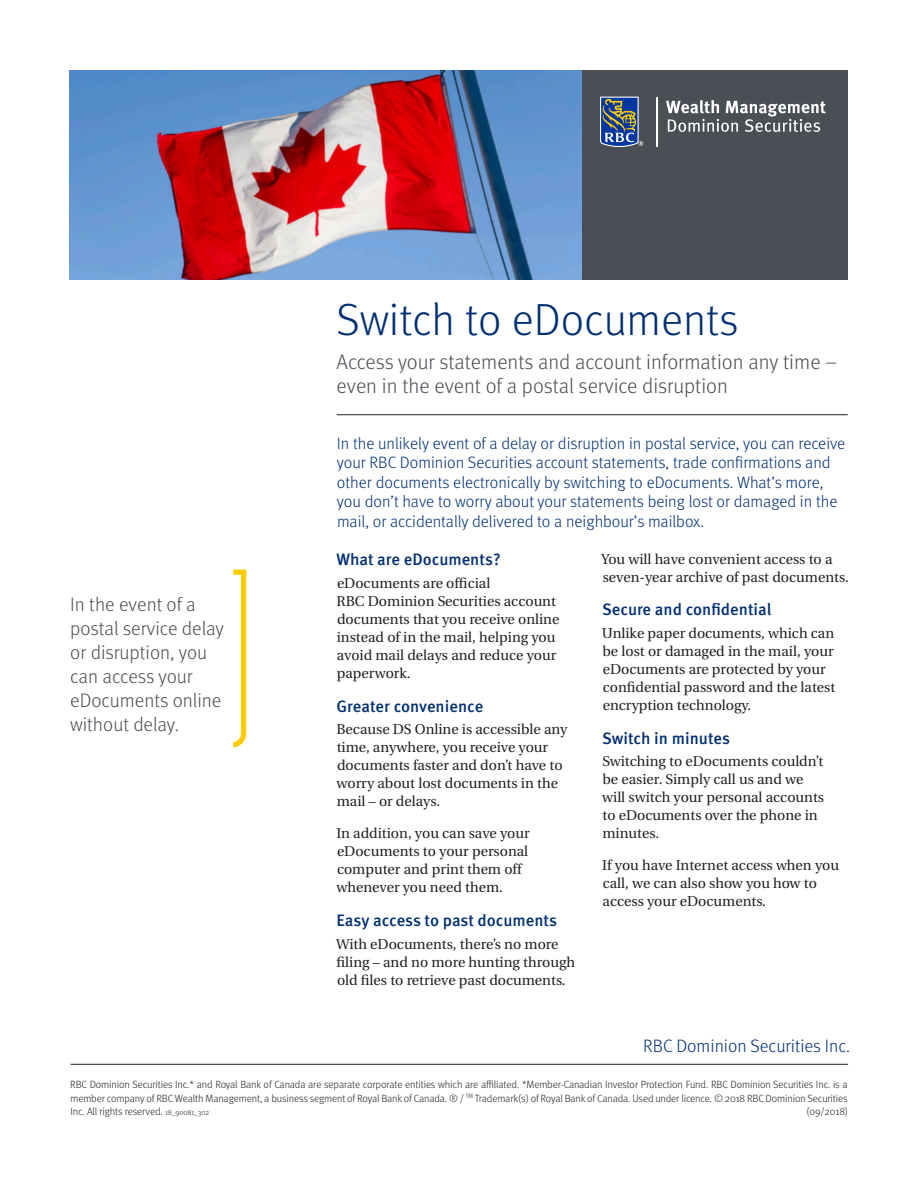
<style>
.page{position:relative;width:918px;height:1188px;background:#fff}
.page>*{position:absolute;margin:0;border:0;box-sizing:border-box;transform-origin:0 0}
._1-Main_Title{font:300 45px "Meta OT";color:#002f73}
._2-Subtitle{font:300 21px/24px "Meta OT";color:#4a4f55}
._8-Callout_Page_1{font:300 19.5px/24px "Meta OT";color:#4a4f55}
.t1{font:300 18px "Meta OT";color:#002f73}
.t2{font:300 16.5px/19.5px "Meta OT";color:#002f73}
._4-Text_Headline{font:500 16.5px "Meta OT";color:#002f73}
._5-Body_Copy{font:14.25px/18px "Utopia";color:#231f20}
.t3{font:300 10.5px/13.5px "Meta OT";letter-spacing:-.01em;color:#231f20;text-align:justify}
.s1{font-size:7.5px}
</style>
<div class="page">
<hr style="left:337px;top:414px;width:511px;height:1px;background:#231f20">
<div style="left:581px;top:70px;width:267px;height:210px;background:#4a4f55"></div>
<svg style="left:600px;top:97px;width:43px;height:49px;background:#536b8b"></svg>
<hr style="left:657px;top:97px;width:1px;height:49px;background:#fff">
<svg style="left:666px;top:100px;width:160px;height:32px"></svg>
<img style="left:70px;top:70px;width:512px;height:210px">
<svg style="left:233px;top:570px;width:13px;height:178px"></svg>
<hr style="left:71px;top:1064px;width:777px;height:1px;background:#231f20">
<p class="_1-Main_Title" style="left:337px;top:293px;width:404px">Switch to eDocuments</p>
<p class="_2-Subtitle" style="left:337px;top:350px;width:503px">Access your statements and account information any time – even in the event of a postal service disruption</p>
<p class="_8-Callout_Page_1" style="left:70px;top:592px;width:155px">In the event of a postal service delay or disruption, you can access your eDocuments online without delay.</p>
<p class="t2" style="left:337px;top:434px;width:510px">In the unlikely event of a delay or disruption in postal service, you can receive your RBC Dominion Securities account statements, trade confirmations and other documents electronically by switching to eDocuments. What’s more, you don’t have to worry about your statements being lost or damaged in the mail, or accidentally delivered to a neighbour’s mailbox.</p>
<p class="_4-Text_Headline" style="left:336px;top:549px;width:166px">What are eDocuments?</p>
<p class="_5-Body_Copy" style="left:337px;top:574px;width:224px">eDocuments are official<br>RBC Dominion Securities account documents that you receive online instead of in the mail, helping you avoid mail delays and reduce your paperwork.</p>
<p class="_4-Text_Headline" style="left:337px;top:696px;width:148px">Greater convenience</p>
<p class="_5-Body_Copy" style="left:337px;top:721px;width:233px">Because DS Online is accessible any time, anywhere, you receive your documents faster and don’t have to worry about lost documents in the mail – or delays.</p>
<p class="_5-Body_Copy" style="left:337px;top:825px;width:195px">In addition, you can save your eDocuments to your personal computer and print them off whenever you need them.</p>
<p class="_4-Text_Headline" style="left:337px;top:910px;width:222px">Easy access to past documents</p>
<p class="_5-Body_Copy" style="left:336px;top:935px;width:240px">With eDocuments, there’s no more filing – and no more hunting through old files to retrieve past documents.</p>
<p class="_5-Body_Copy" style="left:601px;top:550px;width:249px">You will have convenient access to a seven-year archive of past documents.</p>
<p class="_4-Text_Headline" style="left:602px;top:599px;width:171px">Secure and confidential</p>
<p class="_5-Body_Copy" style="left:602px;top:624px;width:235px">Unlike paper documents, which can be lost or damaged in the mail, your eDocuments are protected by your confidential password and the latest encryption technology.</p>
<p class="_4-Text_Headline" style="left:602px;top:728px;width:130px">Switch in minutes</p>
<p class="_5-Body_Copy" style="left:602px;top:753px;width:223px">Switching to eDocuments couldn’t be easier. Simply call us and we will switch your personal accounts to eDocuments over the phone in minutes.</p>
<p class="_5-Body_Copy" style="left:602px;top:857px;width:238px">If you have Internet access when you call, we can also show you how to access your eDocuments.</p>
<p class="t1" style="left:643px;top:1035px;width:208px">RBC Dominion Securities Inc.</p>
<p class="t3" style="left:70px;top:1078px;width:779px">RBC Dominion Securities Inc.* and Royal Bank of Canada are separate corporate entities which are affiliated. *Member-Canadian Investor Protection Fund. RBC Dominion Securities Inc. is a member company of RBC Wealth Management, a business segment of Royal Bank of Canada. ® / <sup>TM</sup> Trademark(s) of Royal Bank of Canada. Used under licence. © 2018 RBC Dominion Securities Inc. All rights reserved. <span class="s1">18_90081_302</span></p>
<p class="t3" style="left:806px;top:1105px;width:43px">(09/2018)</p>
</div>
